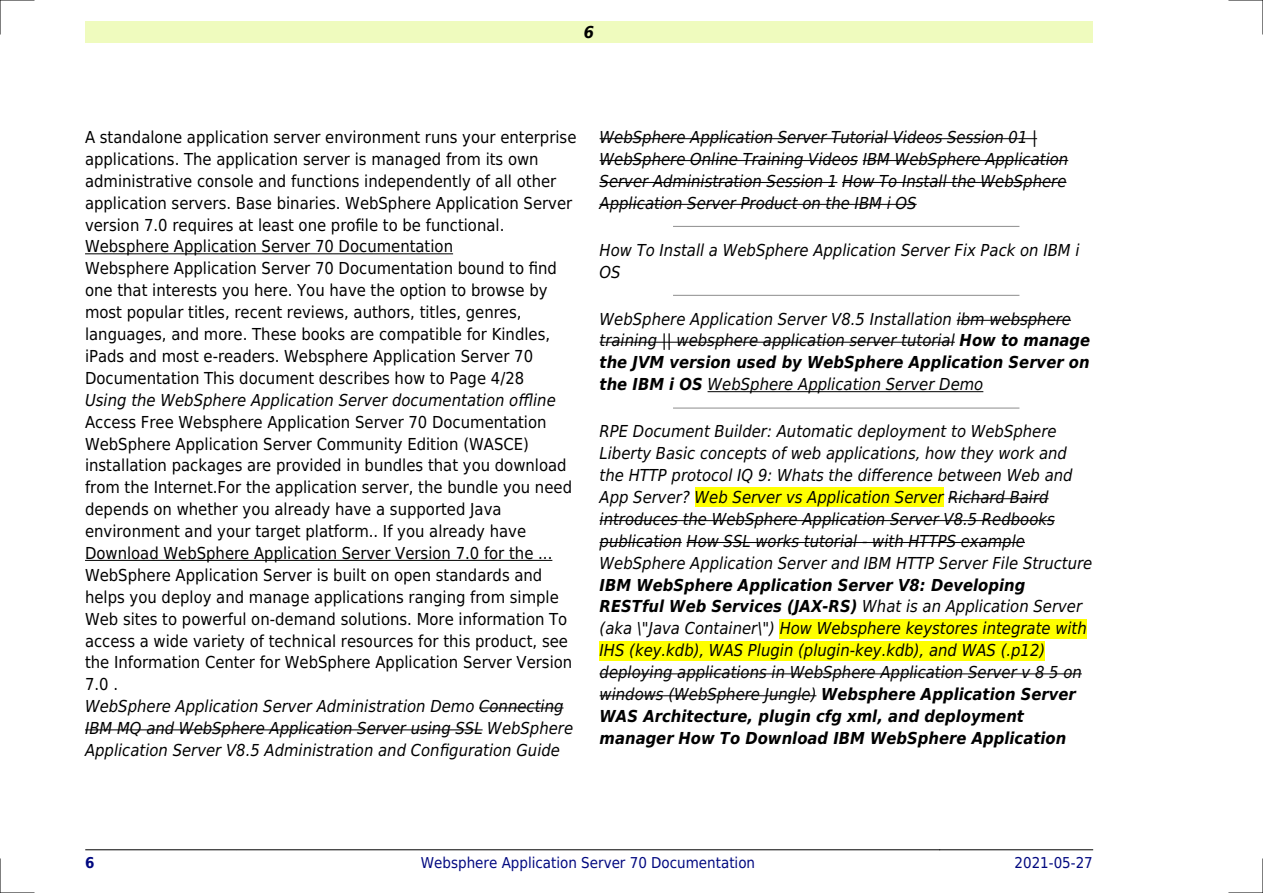
<style>
.page{position:relative;width:1263px;height:893px;background:#fff}
.page>*{position:absolute;margin:0;border:0;box-sizing:border-box;transform-origin:0 0}
.t1{font:italic 16.5px/21.9px "DejaVu Sans Condensed";color:#000}
.t2{font:16.5px/21.9px "DejaVu Sans Condensed";color:#000}
.t3{font:italic 700 16.5px "DejaVu Sans Condensed";color:#000}
.t4{font:15px "DejaVu Sans Condensed";color:#000880}
.t5{font:700 15px "DejaVu Sans Condensed";color:#000880}
.s1{font-weight:700}
</style>
<div class="page">
<div style="left:85px;top:21px;width:1008px;height:22px;background:#effbbe"></div>
<hr style="left:85px;top:849px;width:151px;height:1px;background:#000">
<hr style="left:237px;top:849px;width:702px;height:1px;background:#000">
<hr style="left:940px;top:849px;width:153px;height:1px;background:#000">
<hr style="left:85px;top:253px;width:368px;height:1px;background:#000">
<hr style="left:85px;top:560px;width:467px;height:1px;background:#000">
<hr style="left:479px;top:708px;width:84px;height:1px;background:#000">
<hr style="left:85px;top:729px;width:398px;height:1px;background:#000">
<hr style="left:600px;top:138px;width:437px;height:1px;background:#000">
<hr style="left:600px;top:160px;width:258px;height:1px;background:#000">
<hr style="left:863px;top:160px;width:205px;height:1px;background:#000">
<hr style="left:600px;top:182px;width:237px;height:1px;background:#000">
<hr style="left:842px;top:182px;width:224px;height:1px;background:#000">
<hr style="left:600px;top:204px;width:317px;height:1px;background:#000">
<hr style="left:674px;top:226px;width:345px;height:1px;background:#999">
<hr style="left:674px;top:295px;width:345px;height:1px;background:#999">
<hr style="left:957px;top:320px;width:114px;height:1px;background:#000">
<hr style="left:600px;top:342px;width:355px;height:1px;background:#000">
<hr style="left:707px;top:391px;width:276px;height:1px;background:#000">
<hr style="left:674px;top:407px;width:345px;height:2px;background:#999">
<div style="left:695px;top:488px;width:248px;height:19px;background:#ff0"></div>
<hr style="left:948px;top:498px;width:100px;height:1px;background:#000">
<hr style="left:600px;top:520px;width:455px;height:1px;background:#000">
<hr style="left:600px;top:542px;width:82px;height:1px;background:#000">
<hr style="left:686px;top:542px;width:339px;height:1px;background:#000">
<div style="left:780px;top:619px;width:307px;height:19px;background:#ff0"></div>
<div style="left:600px;top:641px;width:445px;height:19px;background:#ff0"></div>
<hr style="left:600px;top:673px;width:482px;height:1px;background:#000">
<hr style="left:600px;top:695px;width:216px;height:1px;background:#000">
<hr style="left:0;top:0;width:34px;height:1px;background:#000">
<hr style="left:1229px;top:0;width:34px;height:1px;background:#000">
<hr style="left:0;top:892px;width:34px;height:1px;background:#000">
<hr style="left:1229px;top:892px;width:34px;height:1px;background:#000">
<hr style="left:0;top:0;width:1px;height:34px;background:#000">
<hr style="left:0;top:859px;width:1px;height:34px;background:#000">
<hr style="left:1262px;top:0;width:1px;height:34px;background:#000">
<hr style="left:1262px;top:859px;width:1px;height:34px;background:#000">
<p class="t3" style="left:584px;top:23px;width:12px">6</p>
<p class="t2" style="left:85px;top:126px;width:493px">A standalone application server environment runs your enterprise applications. The application server is managed from its own administrative console and functions independently of all other application servers. Base binaries. WebSphere Application Server version 7.0 requires at least one profile to be functional.<br>Websphere Application Server 70 Documentation<br>Websphere Application Server 70 Documentation bound to find one that interests you here. You have the option to browse by most popular titles, recent reviews, authors, titles, genres, languages, and more. These books are compatible for Kindles, iPads and most e-readers. Websphere Application Server 70<br>Documentation This document describes how to Page 4/28</p>
<p class="t1" style="left:85px;top:389px;width:472px">Using the WebSphere Application Server documentation offline</p>
<p class="t2" style="left:85px;top:411px;width:489px">Access Free Websphere Application Server 70 Documentation WebSphere Application Server Community Edition (WASCE) installation packages are provided in bundles that you download from the Internet.For the application server, the bundle you need depends on whether you already have a supported Java environment and your target platform.. If you already have Download WebSphere Application Server Version 7.0 for the ...<br>WebSphere Application Server is built on open standards and helps you deploy and manage applications ranging from simple Web sites to powerful on-demand solutions. More information To access a wide variety of technical resources for this product, see the Information Center for WebSphere Application Server Version 7.0 .</p>
<p class="t1" style="left:85px;top:696px;width:490px">WebSphere Application Server Administration Demo Connecting<br>IBM MQ and WebSphere Application Server using SSL WebSphere<br>Application Server V8.5 Administration and Configuration Guide</p>
<p class="t1" style="left:600px;top:126px;width:470px">WebSphere Application Server Tutorial Videos Session 01 | WebSphere Online Training Videos IBM WebSphere Application Server Administration Session 1 How To Install the WebSphere Application Server Product on the IBM i OS</p>
<p class="t1" style="left:600px;top:239px;width:481px">How To Install a WebSphere Application Server Fix Pack on IBM i<br>OS</p>
<p class="t1" style="left:600px;top:308px;width:492px">WebSphere Application Server V8.5 Installation ibm websphere training || websphere application server tutorial <span class="s1">How to manage the JVM version used by WebSphere Application Server on the IBM i OS</span> WebSphere Application Server Demo</p>
<p class="t1" style="left:600px;top:421px;width:494px">RPE Document Builder: Automatic deployment to WebSphere Liberty Basic concepts of web applications, how they work and the HTTP protocol IQ 9: Whats the difference between Web and App Server? Web Server vs Application Server Richard Baird introduces the WebSphere Application Server V8.5 Redbooks publication How SSL works tutorial - with HTTPS example WebSphere Application Server and IBM HTTP Server File Structure</p>
<p class="t1" style="left:600px;top:574px;width:489px"><span class="s1">IBM WebSphere Application Server V8: Developing RESTful Web Services (JAX-RS)</span> What is an Application Server (aka \"Java Container\") How Websphere keystores integrate with IHS (key.kdb), WAS Plugin (plugin-key.kdb), and WAS (.p12) deploying applications in WebSphere Application Server v 8 5 on windows (WebSphere Jungle) <span class="s1">Websphere Application Server WAS Architecture, plugin cfg xml, and deployment manager How To Download IBM WebSphere Application</span></p>
<p class="t5" style="left:85px;top:854px;width:11px">6</p>
<p class="t4" style="left:421px;top:854px;width:336px">Websphere Application Server 70 Documentation</p>
<p class="t4" style="left:1014px;top:854px;width:80px">2021-05-27</p>
</div>
